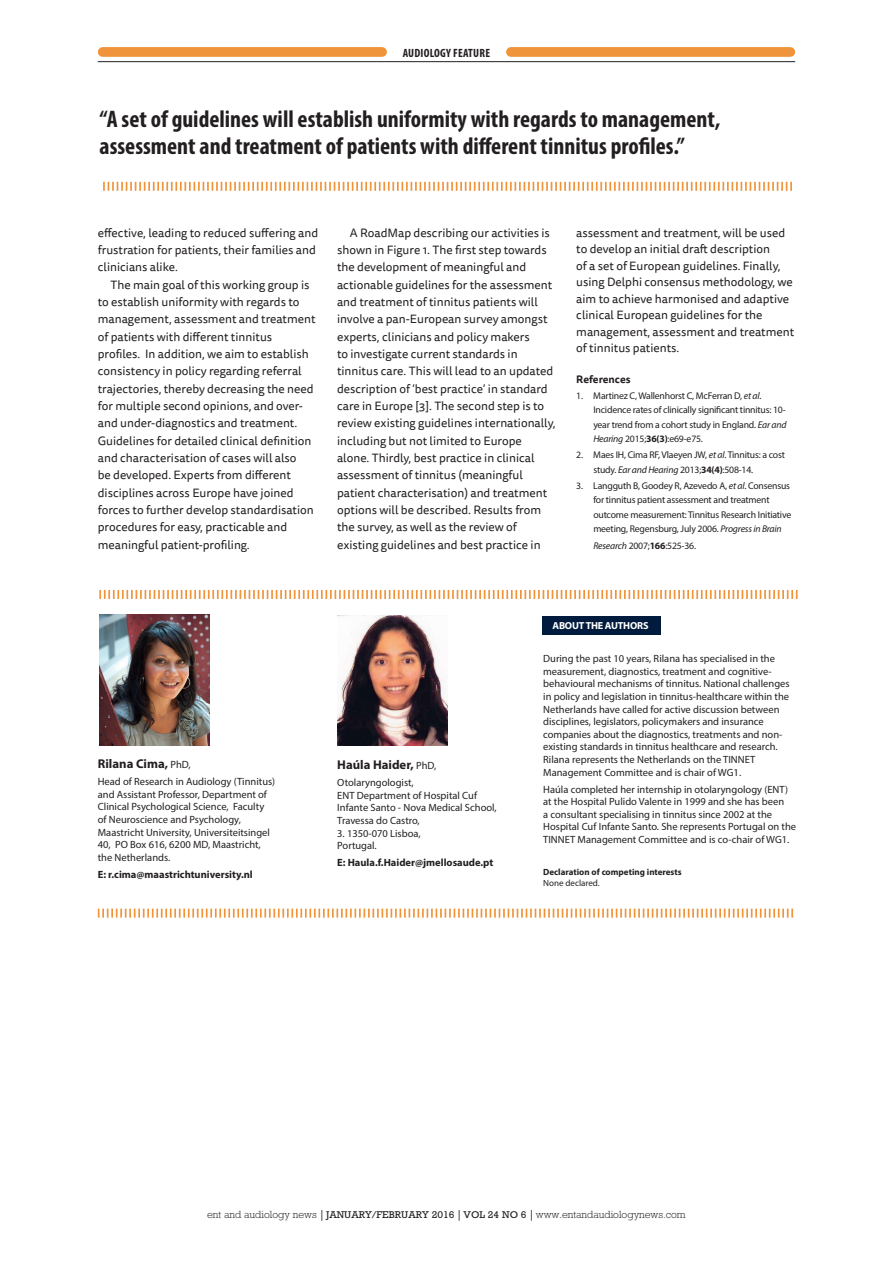
<style>
.page{position:relative;width:893px;height:1263px;background:#fff}
.page>*{position:absolute;margin:0;border:0;box-sizing:border-box;transform-origin:0 0}
.AudioMat_Quote{font:700 condensed 24px/27px "Myriad Pro";color:#231f20}
.AudioMat_Author_titl{font:700 12.75px "Myriad Pro";color:#231f20}
.AudioMat_Body_Indent{font:12px/17.4px "Tisa Sans Pro";color:#231f20}
.t1{font:700 condensed 12px "Myriad Pro";letter-spacing:.02em;color:#231f20}
.AudioMat_Author_body{font:10.5px/12.6px "Myriad Pro";color:#231f20}
.t2{font:300 10.5px "Rockwell";color:#231f20}
.AudioMat_Author_cont{font:700 10.5px "Myriad Pro";color:#231f20}
.AudioMat_Author_body-2{font:700 10.5px "Myriad Pro";color:#231f20}
.AudioMat_Ref_title{font:700 10.5px "Tisa Sans Pro";color:#231f20}
.t3{font:700 10.2px "Myriad Pro";letter-spacing:-.02em;color:#fff}
.AudioMat_Ref_body{font:9.75px/14.2px "Myriad Pro";letter-spacing:-.02em;color:#231f20}
.t4{font:700 9px/10.8px "Myriad Pro";color:#231f20}
.s1{font-style:italic}
.s2{font-weight:700}
.s3{font-weight:400;font-size:10.5px}
.s4{font-weight:400}
.s5{font-family:"Adobe Caslon Pro";font-weight:700}
.s6{font-weight:400;font-size:10.05px}
</style>
<div class="page">
<svg style="left:103px;top:182px;width:689px;height:9px"></svg>
<div style="left:543px;top:616px;width:118px;height:18px;background:#001b3e"></div>
<svg style="left:99px;top:590px;width:699px;height:9px"></svg>
<svg style="left:98px;top:908px;width:695px;height:9px"></svg>
<img style="left:99px;top:614px;width:110px;height:132px">
<img style="left:338px;top:616px;width:110px;height:130px">
<hr style="left:98px;top:61px;width:697px;height:1px;background:#231f20">
<div style="left:103px;top:47px;width:279px;height:10px;background:#ef943a"></div>
<div style="left:511px;top:47px;width:279px;height:10px;background:#ef943a"></div>
<p class="t1" style="left:403px;top:45px;width:89px">AUDIOLOGY FEATURE</p>
<p class="AudioMat_Quote" style="left:100px;top:105px;width:622px">“A set of guidelines will establish uniformity with regards to management, assessment and treatment of patients with different tinnitus profiles.”</p>
<p class="AudioMat_Body_Indent" style="left:98px;top:224px;width:222px">effective, leading to reduced suffering and frustration for patients, their families and clinicians alike.</p>
<p class="AudioMat_Body_Indent" style="left:98px;top:276px;width:219px;text-indent:13px">The main goal of this working group is to establish uniformity with regards to management, assessment and treatment of patients with different tinnitus profiles. In addition, we aim to establish consistency in policy regarding referral trajectories, thereby decreasing the need for multiple second opinions, and over&shy;and under-diagnostics and treatment.<br>Guidelines for detailed clinical definition and characterisation of cases will also<br>be developed. Experts from different disciplines across Europe have joined forces to further develop standardisation procedures for easy, practicable and meaningful patient-profiling.</p>
<p class="AudioMat_Body_Indent" style="left:337px;top:224px;width:220px;text-indent:13px">A RoadMap describing our activities is shown in Figure 1. The first step towards the development of meaningful and actionable guidelines for the assessment and treatment of tinnitus patients will involve a pan-European survey amongst experts, clinicians and policy makers<br>to investigate current standards in tinnitus care. This will lead to an updated description of ‘best practice’ in standard care in Europe [3]. The second step is to review existing guidelines internationally, including but not limited to Europe alone. Thirdly, best practice in clinical assessment of tinnitus (meaningful patient characterisation) and treatment options will be described. Results from the survey, as well as the review of existing guidelines and best practice in</p>
<p class="AudioMat_Body_Indent" style="left:576px;top:224px;width:219px;line-height:16.5px">assessment and treatment, will be used to develop an initial draft description<br>of a set of European guidelines. Finally, using Delphi consensus methodology, we aim to achieve harmonised and adaptive clinical European guidelines for the management, assessment and treatment of tinnitus patients.</p>
<p class="AudioMat_Ref_title" style="left:576px;top:371px;width:56px">References</p>
<p class="AudioMat_Ref_body" style="left:593px;top:388px;width:195px;text-indent:-17px">1. Martinez C, Wallenhorst C, McFerran D, <span class="s1">et al</span>.<br>Incidence rates of clinically significant tinnitus: 10- year trend from a cohort study in England. <span class="s1">Ear and Hearing</span> 2015;<span class="s2">36(3)</span>:e69-e75.</p>
<p class="AudioMat_Ref_body" style="left:593px;top:448px;width:193px;text-indent:-17px">2. Maes IH, Cima RF, Vlaeyen JW, <span class="s1">et al</span>. Tinnitus: a cost study. <span class="s1">Ear and Hearing</span> 2013;<span class="s2">34(4)</span>:508-14.</p>
<p class="AudioMat_Ref_body" style="left:593px;top:478px;width:199px;text-indent:-17px">3. Langguth B, Goodey R, Azevedo A, <span class="s1">et al</span>. Consensus for tinnitus patient assessment and treatment outcome measurement: Tinnitus Research Initiative meeting, Regensburg, July 2006. <span class="s1">Progress in Brain</span></p>
<p class="AudioMat_Ref_body" style="left:593px;top:538px;width:104px"><span class="s1">Research</span> 2007;<span class="s2">166</span>:525-36.</p>
<p class="AudioMat_Author_titl" style="left:98px;top:756px;width:94px">Rilana Cima, <span class="s3">PhD,</span></p>
<p class="AudioMat_Author_body" style="left:98px;top:775px;width:179px">Head of Research in Audiology (Tinnitus) and Assistant Professor, Department of Clinical Psychological Science, Faculty of Neuroscience and Psychology, Maastricht University, Universiteitsingel 40, PO Box 616, 6200 MD, Maastricht, the Netherlands.</p>
<p class="AudioMat_Author_cont" style="left:98px;top:867px;width:157px">E: r.cima@maastrichtuniversity.nl</p>
<p class="AudioMat_Author_titl" style="left:337px;top:757px;width:101px">Haúla Haider, <span class="s3">PhD,</span></p>
<p class="AudioMat_Author_body" style="left:337px;top:776px;width:161px">Otolaryngologist,<br>ENT Department of Hospital Cuf<br>Infante Santo - Nova Medical School,<br>Travessa do Castro,</p>
<p class="AudioMat_Author_body" style="left:337px;top:827px;width:85px">3. 1350-070 Lisboa,<br>Portugal.</p>
<p class="AudioMat_Author_body-2" style="left:337px;top:856px;width:158px">E: Haula.f.Haider@jmellosaude.pt</p>
<p class="t3" style="left:552px;top:618px;width:98px">ABOUT THE AUTHORS</p>
<p class="AudioMat_Author_body" style="left:543px;top:652px;width:248px">During the past 10 years, Rilana has specialised in the measurement, diagnostics, treatment and cognitive&shy;behavioural mechanisms of tinnitus. National challenges in policy and legislation in tinnitus-healthcare within the Netherlands have called for active discussion between disciplines, legislators, policymakers and insurance companies about the diagnostics, treatments and non&shy;existing standards in tinnitus healthcare and research.<br>Rilana represents the Netherlands on the TINNET Management Committee and is chair of WG1.</p>
<p class="AudioMat_Author_body" style="left:543px;top:782px;width:254px">Haúla completed her internship in otolaryngology (ENT) at the Hospital Pulido Valente in 1999 and she has been<br>a consultant specialising in tinnitus since 2002 at the Hospital Cuf Infante Santo. She represents Portugal on the TINNET Management Committee and is co-chair of WG1.</p>
<p class="t4" style="left:543px;top:866px;width:140px">Declaration of competing interests<br><span class="s4">None declared.</span></p>
<p class="t2" style="left:207px;top:1208px;width:480px">ent and audiology news <span class="s5">|</span> <span class="s6">JANUARY/FEBRUARY 2016</span> <span class="s5">|</span> <span class="s6">VOL 24 NO 6</span> <span class="s5">|</span> www.entandaudiologynews.com</p>
</div>
